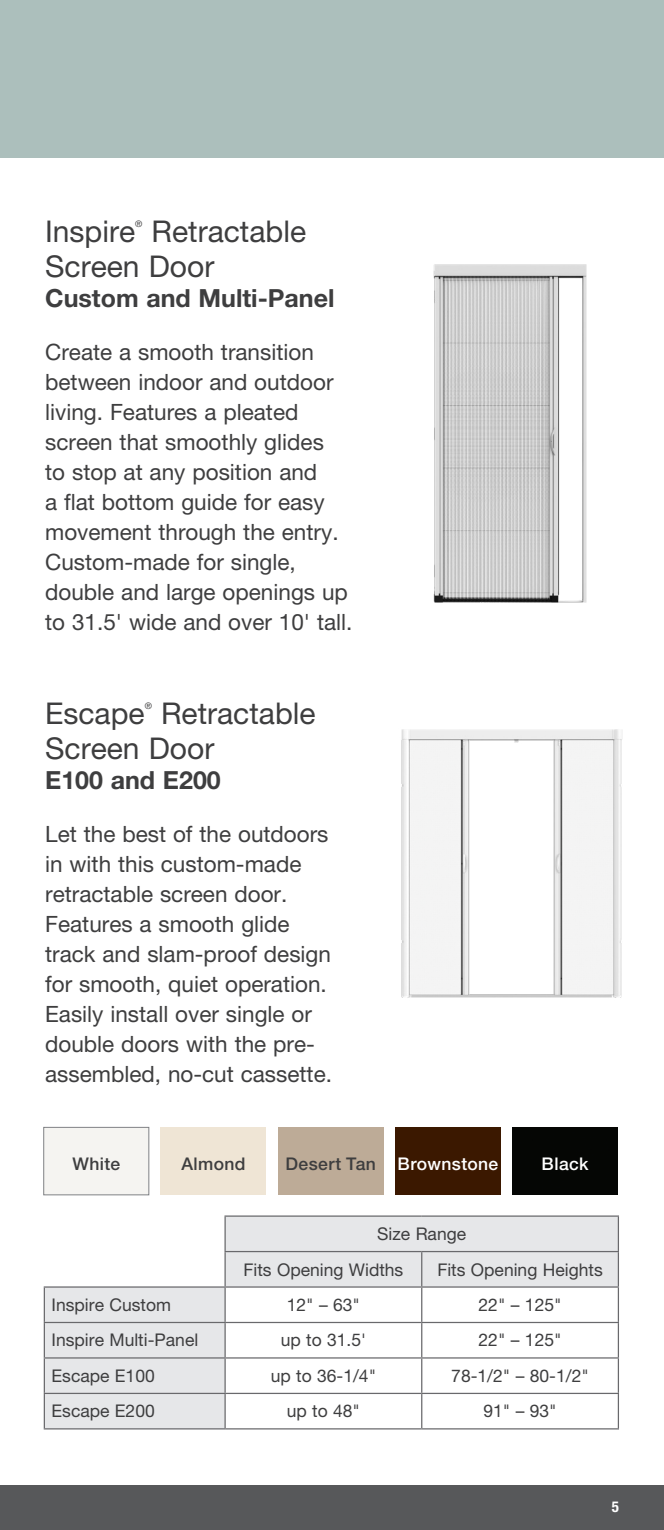
<style>
.page{position:relative;width:664px;height:1530px;background:#fff}
.page>*{position:absolute;margin:0;border:0;box-sizing:border-box;transform-origin:0 0}
.t1{font:30px/35px "Helvetica Neue LT Pro";color:#3e3e3f}
.t2{font:700 25px "Helvetica Neue LT Pro";color:#3e3e3f}
.t3{font:22.5px/30px "Helvetica Neue LT Pro";color:#3e3e3f}
.t4{font:17.5px "Helvetica Neue LT Pro";color:#3e3e3f}
.t5{font:500 17.5px "Helvetica Neue LT Pro";letter-spacing:.02em;color:#3e3e3f}
.t6{font:500 17.5px "Helvetica Neue LT Pro";letter-spacing:.02em;color:#fff}
.t7{font:700 condensed 15px "Helvetica Neue LT Pro";color:#fff}
.t8{font:9px "Helvetica Neue LT Pro";color:#3e3e3f}
</style>
<div class="page">
<img style="left:401px;top:729px;width:222px;height:269px">
<svg style="left:45px;top:1217px;width:572px;height:211px"></svg>
<hr style="left:421px;top:1288px;width:1px;height:34px;background:#69696c">
<hr style="left:617px;top:1288px;width:2px;height:34px;background:#69696c">
<hr style="left:225px;top:1322px;width:197px;height:1px;background:#69696c">
<hr style="left:422px;top:1322px;width:197px;height:1px;background:#69696c">
<hr style="left:421px;top:1323px;width:1px;height:34px;background:#69696c">
<hr style="left:617px;top:1323px;width:2px;height:34px;background:#69696c">
<hr style="left:225px;top:1357px;width:197px;height:2px;background:#69696c">
<hr style="left:422px;top:1357px;width:197px;height:2px;background:#69696c">
<hr style="left:421px;top:1359px;width:1px;height:34px;background:#69696c">
<hr style="left:617px;top:1359px;width:2px;height:34px;background:#69696c">
<hr style="left:225px;top:1393px;width:197px;height:1px;background:#69696c">
<hr style="left:422px;top:1393px;width:197px;height:1px;background:#69696c">
<hr style="left:421px;top:1394px;width:1px;height:34px;background:#69696c">
<hr style="left:617px;top:1394px;width:2px;height:34px;background:#69696c">
<hr style="left:225px;top:1428px;width:197px;height:2px;background:#69696c">
<hr style="left:422px;top:1428px;width:197px;height:2px;background:#69696c">
<hr style="left:224px;top:1215px;width:198px;height:2px;background:#69696c">
<hr style="left:224px;top:1217px;width:2px;height:34px;background:#69696c">
<hr style="left:422px;top:1215px;width:197px;height:2px;background:#69696c">
<hr style="left:617px;top:1217px;width:2px;height:34px;background:#69696c">
<hr style="left:224px;top:1251px;width:198px;height:1px;background:#69696c">
<hr style="left:224px;top:1252px;width:2px;height:34px;background:#69696c">
<hr style="left:225px;top:1286px;width:197px;height:2px;background:#69696c">
<hr style="left:422px;top:1251px;width:197px;height:1px;background:#69696c">
<hr style="left:421px;top:1252px;width:1px;height:34px;background:#69696c">
<hr style="left:617px;top:1252px;width:2px;height:34px;background:#69696c">
<hr style="left:422px;top:1286px;width:197px;height:2px;background:#69696c">
<hr style="left:44px;top:1286px;width:181px;height:2px;background:#69696c">
<hr style="left:44px;top:1288px;width:1px;height:34px;background:#69696c">
<hr style="left:224px;top:1288px;width:2px;height:34px;background:#69696c">
<hr style="left:44px;top:1322px;width:181px;height:1px;background:#69696c">
<hr style="left:44px;top:1323px;width:1px;height:34px;background:#69696c">
<hr style="left:224px;top:1323px;width:2px;height:34px;background:#69696c">
<hr style="left:44px;top:1357px;width:181px;height:2px;background:#69696c">
<hr style="left:44px;top:1359px;width:1px;height:34px;background:#69696c">
<hr style="left:224px;top:1359px;width:2px;height:34px;background:#69696c">
<hr style="left:44px;top:1393px;width:181px;height:1px;background:#69696c">
<hr style="left:44px;top:1394px;width:1px;height:34px;background:#69696c">
<hr style="left:224px;top:1394px;width:2px;height:34px;background:#69696c">
<hr style="left:44px;top:1428px;width:181px;height:2px;background:#69696c">
<div style="left:0;top:0;width:664px;height:158px;background:#acbfbc"></div>
<div style="left:0;top:1485px;width:664px;height:45px;background:#57585a"></div>
<div style="left:512px;top:1127px;width:105px;height:68px;background:#050604"></div>
<div style="left:43px;top:1127px;width:106px;height:68px;background:#f5f4f1;border:1px solid #808285"></div>
<div style="left:161px;top:1127px;width:105px;height:68px;background:#efe5d5"></div>
<div style="left:395px;top:1127px;width:105px;height:68px;background:#3b1800"></div>
<div style="left:278px;top:1127px;width:105px;height:68px;background:#bdab97"></div>
<img style="left:433px;top:264px;width:154px;height:339px">
<p class="t1" style="left:45px;top:213px;width:91px">Inspire</p>
<p class="t8" style="left:135px;top:219px;width:9px">®</p>
<p class="t1" style="left:45px;top:213px;width:262px;text-indent:106px">Retractable<br>Screen Door</p>
<p class="t2" style="left:45px;top:283px;width:291px">Custom and Multi-Panel</p>
<p class="t3" style="left:45px;top:336px;width:309px">Create a smooth transition between indoor and outdoor living. Features a pleated screen that smoothly glides<br>to stop at any position and<br>a flat bottom guide for easy movement through the entry.<br>Custom-made for single, double and large openings up to 31.5' wide and over 10' tall.</p>
<p class="t1" style="left:45px;top:695px;width:101px">Escape</p>
<p class="t8" style="left:145px;top:700px;width:9px">®</p>
<p class="t1" style="left:45px;top:695px;width:272px;text-indent:116px">Retractable<br>Screen Door</p>
<p class="t2" style="left:45px;top:765px;width:177px">E100 and E200</p>
<p class="t3" style="left:45px;top:818px;width:288px">Let the best of the outdoors in with this custom-made retractable screen door.<br>Features a smooth glide track and slam-proof design for smooth, quiet operation.<br>Easily install over single or double doors with the pre&shy;assembled, no-cut cassette.</p>
<p class="t5" style="left:72px;top:1153px;width:49px">White</p>
<p class="t5" style="left:181px;top:1153px;width:66px">Almond</p>
<p class="t5" style="left:285px;top:1153px;width:92px">Desert Tan</p>
<p class="t6" style="left:397px;top:1153px;width:102px">Brownstone</p>
<p class="t6" style="left:541px;top:1153px;width:48px">Black</p>
<p class="t4" style="left:377px;top:1223px;width:90px">Size Range</p>
<p class="t4" style="left:243px;top:1259px;width:161px">Fits Opening Widths</p>
<p class="t4" style="left:437px;top:1259px;width:167px">Fits Opening Heights</p>
<p class="t4" style="left:52px;top:1294px;width:121px">Inspire Custom</p>
<p class="t4" style="left:287px;top:1294px;width:75px">12" – 63"</p>
<p class="t4" style="left:478px;top:1294px;width:85px">22" – 125"</p>
<p class="t4" style="left:52px;top:1329px;width:148px">Inspire Multi-Panel</p>
<p class="t4" style="left:281px;top:1329px;width:87px">up to 31.5'</p>
<p class="t4" style="left:478px;top:1329px;width:85px">22" – 125"</p>
<p class="t4" style="left:52px;top:1365px;width:105px">Escape E100</p>
<p class="t4" style="left:271px;top:1365px;width:107px">up to 36-1/4"</p>
<p class="t4" style="left:451px;top:1365px;width:139px">78-1/2" – 80-1/2"</p>
<p class="t4" style="left:52px;top:1400px;width:105px">Escape E200</p>
<p class="t4" style="left:287px;top:1400px;width:75px">up to 48"</p>
<p class="t4" style="left:483px;top:1400px;width:75px">91" – 93"</p>
<p class="t7" style="left:612px;top:1498px;width:9px">5</p>
</div>
